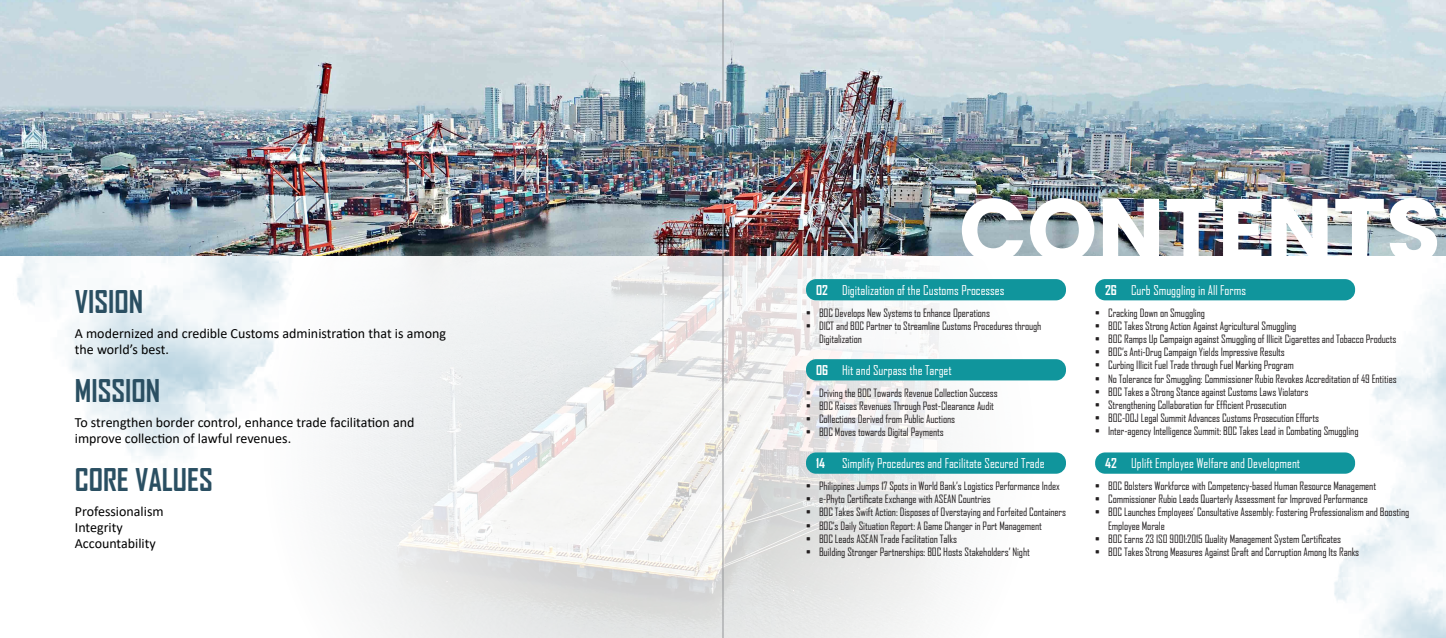
<style>
.page{position:relative;width:1446px;height:638px;background:#fff}
.page>*{position:absolute;margin:0;border:0;box-sizing:border-box;transform-origin:0 0}
.t1{font:700 89.4px "Poppins";color:#fff}
.t2{font:700 30px "Agency FB";color:#2a4f62}
.t3{font:14px/16px "Calibri";color:#000}
.t4{font:13px "Agency FB";color:#fff}
.t5{font:700 13px "Agency FB";color:#fff}
.t6{font:11px/13.2px "Agency FB";letter-spacing:-.01em;color:#231f20}
.s1{font-weight:700}
</style>
<div class="page">
<img style="left:1179px;top:279px;width:267px;height:359px">
<img style="left:0;top:0;width:1446px;height:256px">
<img style="left:147px;top:256px;width:1002px;height:382px">
<div style="left:806px;top:279px;width:260px;height:21px;background:#10959c;border-radius:10px"></div>
<div style="left:1095px;top:452px;width:260px;height:22px;background:#10959c;border-radius:10px"></div>
<div style="left:806px;top:359px;width:260px;height:21px;background:#10959c;border-radius:10px"></div>
<div style="left:1095px;top:279px;width:260px;height:21px;background:#10959c;border-radius:10px"></div>
<div style="left:806px;top:452px;width:260px;height:22px;background:#10959c;border-radius:10px"></div>
<hr style="left:723px;top:0;width:1px;height:638px;background:#939598">
<p class="t2" style="left:75px;top:283px;width:70px">VISION</p>
<p class="t3" style="left:75px;top:325px;width:373px">A modernized and credible Customs administration that is among the world’s best.</p>
<p class="t2" style="left:75px;top:372px;width:87px">MISSION</p>
<p class="t3" style="left:75px;top:414px;width:341px">To strengthen border control, enhance trade facilitation and improve collection of lawful revenues.</p>
<p class="t2" style="left:75px;top:461px;width:139px">CORE VALUES</p>
<p class="t3" style="left:75px;top:503px;width:90px">Professionalism</p>
<p class="t3" style="left:75px;top:519px;width:49px">Integrity</p>
<p class="t3" style="left:75px;top:535px;width:83px">Accountability</p>
<p class="t1" style="left:959px;top:178px;width:483px">CONTENTS</p>
<p class="t4" style="left:816px;top:282px;width:190px"><span class="s1">02</span> Digitalization of the Customs Processes</p>
<p class="t6" style="left:806px;top:306px;width:185px">• BOC Develops New Systems to Enhance Operations</p>
<p class="t6" style="left:819px;top:319px;width:224px;text-indent:-13px">• DICT and BOC Partner to Streamline Customs Procedures through<br>Digitalization</p>
<p class="t4" style="left:816px;top:362px;width:137px"><span class="s1">06</span> Hit and Surpass the Target</p>
<p class="t6" style="left:806px;top:386px;width:193px">• Driving the BOC Towards Revenue Collection Success</p>
<p class="t6" style="left:806px;top:399px;width:189px">• BOC Raises Revenues Through Post-Clearance Audit</p>
<p class="t6" style="left:806px;top:412px;width:151px">• Collections Derived from Public Auctions</p>
<p class="t6" style="left:806px;top:425px;width:139px">• BOC Moves towards Digital Payments</p>
<p class="t5" style="left:816px;top:455px;width:10px">14</p>
<p class="t4" style="left:842px;top:455px;width:204px">Simplify Procedures and Facilitate Secured Trade</p>
<p class="t6" style="left:806px;top:479px;width:255px">• Philippines Jumps 17 Spots in World Bank’s Logistics Performance Index</p>
<p class="t6" style="left:806px;top:492px;width:186px">• e-Phyto Certificate Exchange with ASEAN Countries</p>
<p class="t6" style="left:806px;top:505px;width:261px">• BOC Takes Swift Action: Disposes of Overstaying and Forfeited Containers</p>
<p class="t6" style="left:806px;top:518px;width:237px">• BOC’s Daily Situation Report: A Game Changer in Port Management</p>
<p class="t6" style="left:806px;top:532px;width:152px">• BOC Leads ASEAN Trade Facilitation Talks</p>
<p class="t6" style="left:806px;top:545px;width:225px">• Building Stronger Partnerships: BOC Hosts Stakeholders’ Night</p>
<p class="t4" style="left:1105px;top:282px;width:142px"><span class="s1">26</span> Curb Smuggling in All Forms</p>
<p class="t6" style="left:1095px;top:306px;width:111px">• Cracking Down on Smuggling</p>
<p class="t6" style="left:1095px;top:319px;width:203px">• BOC Takes Strong Action Against Agricultural Smuggling</p>
<p class="t6" style="left:1095px;top:332px;width:303px">• BOC Ramps Up Campaign against Smuggling of Illicit Cigarettes and Tobacco Products</p>
<p class="t6" style="left:1095px;top:345px;width:191px">• BOC’s Anti-Drug Campaign Yields Impressive Results</p>
<p class="t6" style="left:1095px;top:358px;width:200px">• Curbing Illicit Fuel Trade through Fuel Marking Program</p>
<p class="t6" style="left:1095px;top:372px;width:303px">• No Tolerance for Smuggling: Commissioner Rubio Revokes Accreditation of 49 Entities</p>
<p class="t6" style="left:1095px;top:385px;width:215px">• BOC Takes a Strong Stance against Customs Laws Violators</p>
<p class="t6" style="left:1095px;top:398px;width:193px">• Strengthening Collaboration for Efficient Prosecution</p>
<p class="t6" style="left:1095px;top:411px;width:225px">• BOC-DOJ Legal Summit Advances Customs Prosecution Efforts</p>
<p class="t6" style="left:1095px;top:424px;width:265px">• Inter-agency Intelligence Summit: BOC Takes Lead in Combating Smuggling</p>
<p class="t4" style="left:1105px;top:455px;width:197px"><span class="s1">42</span> Uplift Employee Welfare and Development</p>
<p class="t6" style="left:1095px;top:479px;width:282px">• BOC Bolsters Workforce with Competency-based Human Resource Management</p>
<p class="t6" style="left:1095px;top:492px;width:274px">• Commissioner Rubio Leads Quarterly Assessment for Improved Performance</p>
<p class="t6" style="left:1108px;top:505px;width:303px;text-indent:-13px">• BOC Launches Employees’ Consultative Assembly: Fostering Professionalism and Boosting<br>Employee Morale</p>
<p class="t6" style="left:1095px;top:532px;width:248px">• BOC Earns 23 ISO 9001:2015 Quality Management System Certificates</p>
<p class="t6" style="left:1095px;top:545px;width:266px">• BOC Takes Strong Measures Against Graft and Corruption Among Its Ranks</p>
</div>
